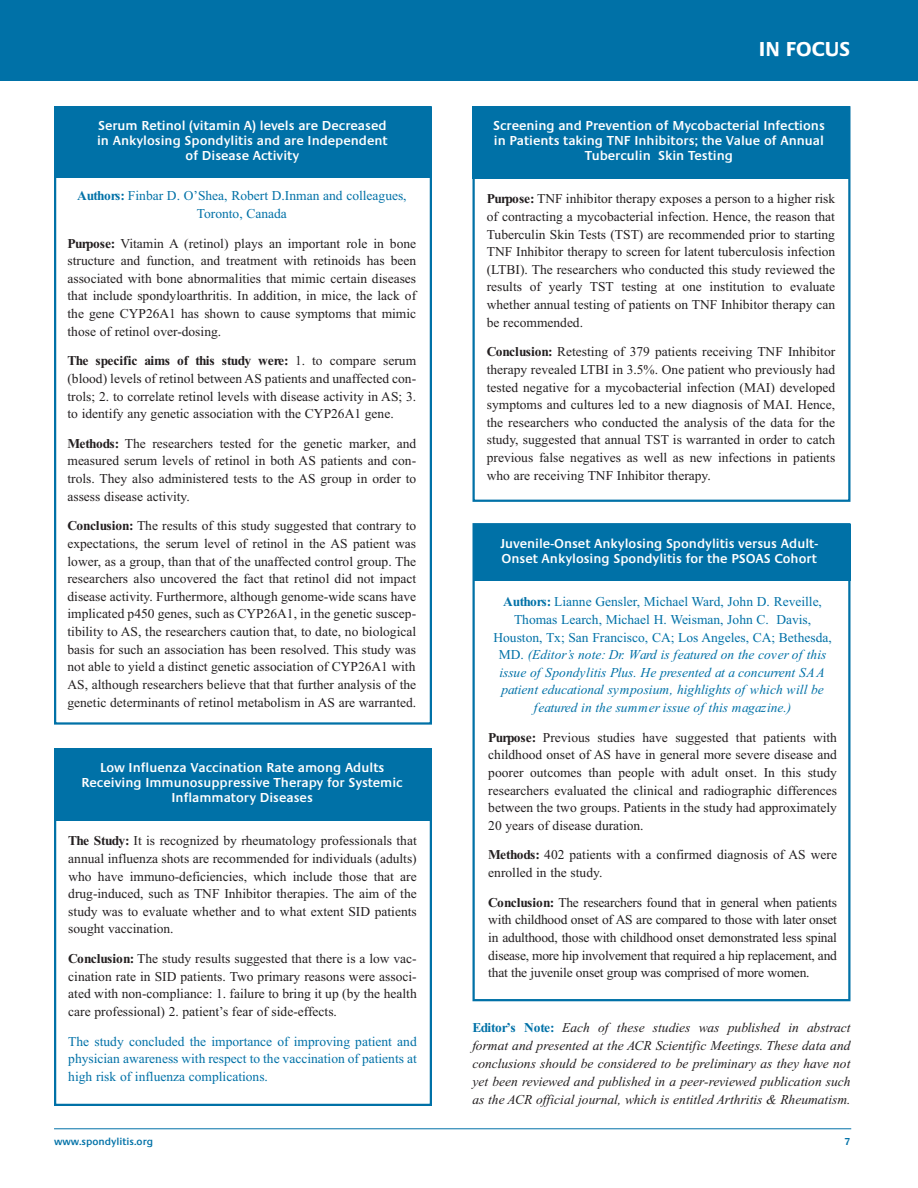
<style>
.page{position:relative;width:918px;height:1188px;background:#fff}
.page>*{position:absolute;margin:0;border:0;box-sizing:border-box;transform-origin:0 0}
.t1{font:700 21px "Praxis EF";color:#fff}
.t2{font:13.5px/17.7px "Times New Roman";color:#231f20;text-align:justify}
.t3{font:600 13.5px/15px "Praxis EF";color:#fff;text-align:center}
.t4{font:italic 13.5px/17.7px "Times New Roman";color:#0071a7;text-align:center}
.t5{font:italic 13.5px/18px "Times New Roman";color:#231f20;text-align:justify}
.t6{font:13.5px/17.7px "Times New Roman";color:#0071a7;text-align:center}
.t7{font:600 10.5px "Praxis EF";color:#0071a7}
.s1{font-weight:700}
.s2{font-weight:700;font-style:normal}
.s3{font-style:normal}
.s4{font-weight:700;font-style:normal;color:#0071a7}
</style>
<div class="page">
<div style="left:0;top:0;width:918px;height:81px;background:#0071a7"></div>
<hr style="left:54px;top:1128px;width:797px;height:1px;background:#0071a7">
<div style="left:54px;top:106px;width:377px;height:71px;background:#0071a7"></div>
<div style="left:472px;top:106px;width:378px;height:396px;border:2px solid #0071a7"></div>
<div style="left:472px;top:106px;width:378px;height:73px;background:#0071a7"></div>
<div style="left:472px;top:523px;width:378px;height:478px;border:2px solid #0071a7"></div>
<div style="left:473px;top:524px;width:377px;height:57px;background:#0071a7"></div>
<div style="left:54px;top:748px;width:378px;height:358px;border:2px solid #0071a7"></div>
<div style="left:54px;top:748px;width:378px;height:73px;background:#0071a7"></div>
<p class="t3" style="left:97px;top:119px;width:292px">Serum Retinol (vitamin A) levels are Decreased in Ankylosing Spondylitis and are Independent of Disease Activity</p>
<p class="t6" style="left:77px;top:187px;width:331px"><span class="s1">Authors:</span> Finbar D. O’Shea, Robert D.Inman and colleagues,<br>Toronto, Canada</p>
<p class="t2" style="left:68px;top:234px;width:350px"><span class="s1">Purpose:</span> Vitamin A (retinol) plays an important role in bone structure and function, and treatment with retinoids has been associated with bone abnormalities that mimic certain diseases that include spondyloarthritis. In addition, in mice, the lack of the gene CYP26A1 has shown to cause symptoms that mimic those of retinol over-dosing.</p>
<p class="t2" style="left:67px;top:352px;width:350px"><span class="s1">The specific aims of this study were:</span> 1. to compare serum (blood) levels of retinol between AS patients and unaffected con&shy;trols; 2. to correlate retinol levels with disease activity in AS; 3. to identify any genetic association with the CYP26A1 gene.</p>
<p class="t2" style="left:67px;top:434px;width:350px"><span class="s1">Methods:</span> The researchers tested for the genetic marker, and measured serum levels of retinol in both AS patients and con&shy;trols. They also administered tests to the AS group in order to assess disease activity.</p>
<p class="t2" style="left:67px;top:517px;width:350px"><span class="s1">Conclusion:</span> The results of this study suggested that contrary to expectations, the serum level of retinol in the AS patient was lower, as a group, than that of the unaffected control group. The researchers also uncovered the fact that retinol did not impact disease activity. Furthermore, although genome-wide scans have implicated p450 genes, such as CYP26A1, in the genetic suscep&shy;tibility to AS, the researchers caution that, to date, no biological basis for such an association has been resolved. This study was not able to yield a distinct genetic association of CYP26A1 with AS, although researchers believe that that further analysis of the genetic determinants of retinol metabolism in AS are warranted.</p>
<p class="t3" style="left:82px;top:761px;width:323px">Low Influenza Vaccination Rate among Adults<br>Receiving Immunosuppressive Therapy for Systemic<br>Inflammatory Diseases</p>
<p class="t2" style="left:68px;top:832px;width:350px"><span class="s1">The Study:</span> It is recognized by rheumatology professionals that annual influenza shots are recommended for individuals (adults) who have immuno-deficiencies, which include those that are drug-induced, such as TNF Inhibitor therapies. The aim of the study was to evaluate whether and to what extent SID patients sought vaccination.</p>
<p class="t2" style="left:68px;top:950px;width:350px"><span class="s1">Conclusion:</span> The study results suggested that there is a low vac&shy;cination rate in SID patients. Two primary reasons were associ&shy;ated with non-compliance: 1. failure to bring it up (by the health care professional) 2. patient’s fear of side-effects.</p>
<p class="t6" style="left:68px;top:1032px;width:350px;text-align:justify">The study concluded the importance of improving patient and physician awareness with respect to the vaccination of patients at high risk of influenza complications.</p>
<h1 class="t1" style="left:759px;top:41px;width:93px">IN FOCUS</h1>
<p class="t3" style="left:493px;top:119px;width:333px">Screening and Prevention of Mycobacterial Infections in Patients taking TNF Inhibitors; the Value of Annual<br>Tuberculin Skin Testing</p>
<p class="t2" style="left:487px;top:190px;width:350px"><span class="s1">Purpose:</span> TNF inhibitor therapy exposes a person to a higher risk of contracting a mycobacterial infection. Hence, the reason that Tuberculin Skin Tests (TST) are recommended prior to starting TNF Inhibitor therapy to screen for latent tuberculosis infection (LTBI). The researchers who conducted this study reviewed the results of yearly TST testing at one institution to evaluate whether annual testing of patients on TNF Inhibitor therapy can be recommended.</p>
<p class="t2" style="left:487px;top:343px;width:350px"><span class="s1">Conclusion:</span> Retesting of 379 patients receiving TNF Inhibitor therapy revealed LTBI in 3.5%. One patient who previously had tested negative for a mycobacterial infection (MAI) developed symptoms and cultures led to a new diagnosis of MAI. Hence, the researchers who conducted the analysis of the data for the study, suggested that annual TST is warranted in order to catch previous false negatives as well as new infections in patients who are receiving TNF Inhibitor therapy.</p>
<p class="t3" style="left:500px;top:537px;width:319px;text-align:left">Juvenile-Onset Ankylosing Spondylitis versus Adult-<br>Onset Ankylosing Spondylitis for the PSOAS Cohort</p>
<p class="t4" style="left:493px;top:593px;width:340px"><span class="s2">Authors:</span> <span class="s3">Lianne Gensler, Michael Ward, John D. Reveille, Thomas Learch, Michael H. Weisman, John C. Davis, Houston, Tx; San Francisco, CA; Los Angeles, CA; Bethesda, MD.</span> (Editor’s note: Dr. Ward is featured on the cover of this issue of Spondylitis Plus. He presented at a concurrent SAA patient educational symposium, highlights of which will be featured in the summer issue of this magazine.)</p>
<p class="t2" style="left:488px;top:728px;width:350px"><span class="s1">Purpose:</span> Previous studies have suggested that patients with childhood onset of AS have in general more severe disease and poorer outcomes than people with adult onset. In this study researchers evaluated the clinical and radiographic differences between the two groups. Patients in the study had approximately 20 years of disease duration.</p>
<p class="t2" style="left:488px;top:846px;width:350px"><span class="s1">Methods:</span> 402 patients with a confirmed diagnosis of AS were enrolled in the study.</p>
<p class="t2" style="left:488px;top:893px;width:350px"><span class="s1">Conclusion:</span> The researchers found that in general when patients with childhood onset of AS are compared to those with later onset in adulthood, those with childhood onset demonstrated less spinal disease, more hip involvement that required a hip replacement, and that the juvenile onset group was comprised of more women.</p>
<p class="t5" style="left:473px;top:1020px;width:380px"><span class="s4">Editor’s Note:</span> Each of these studies was published in abstract format and presented at the ACR Scientific Meetings. These data and conclusions should be considered to be preliminary as they have not yet been reviewed and published in a peer-reviewed publication such as the ACR official journal, which is entitled Arthritis &amp; Rheumatism.</p>
<p class="t7" style="left:54px;top:1138px;width:101px">www.spondylitis.org</p>
<p class="t7" style="left:845px;top:1138px;width:7px">7</p>
</div>
